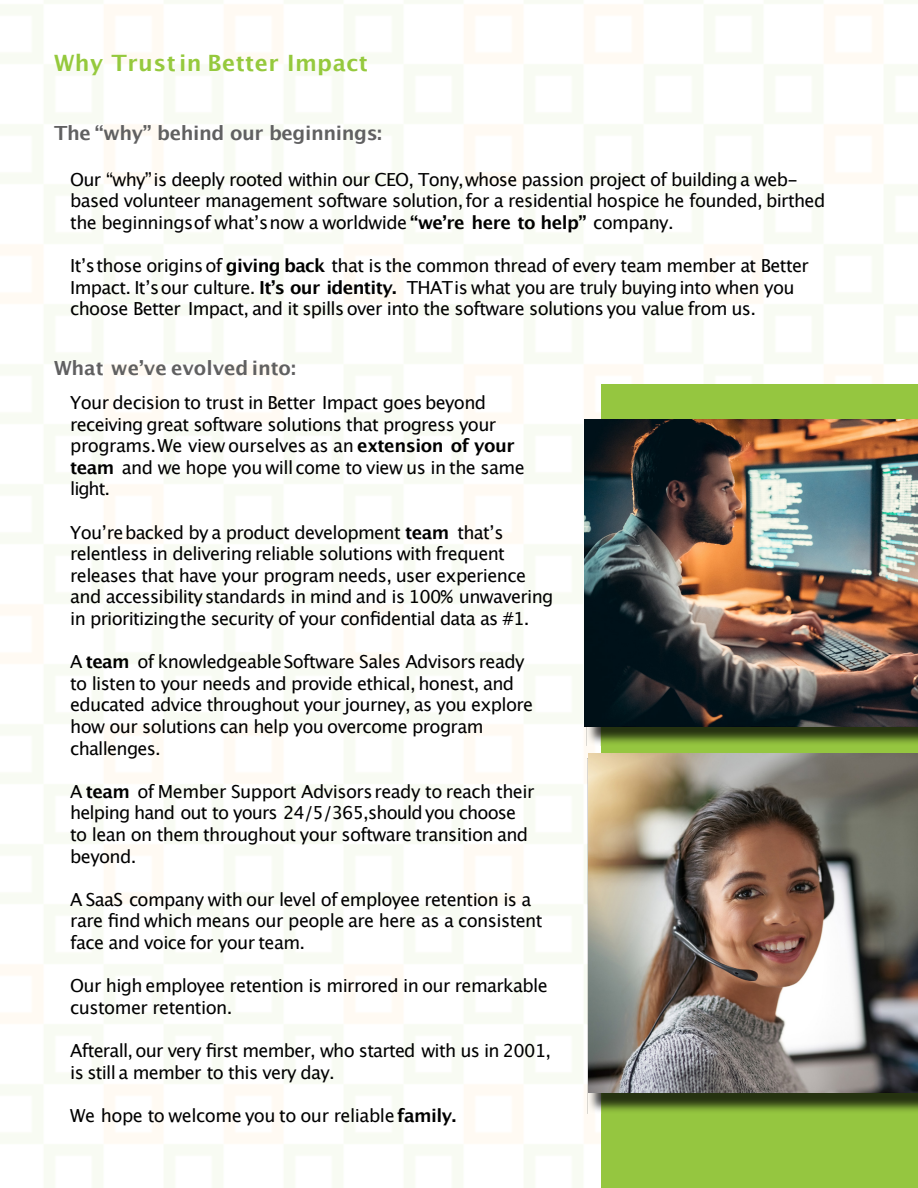
<style>
.page{position:relative;width:918px;height:1188px;background:#fff}
.page>*{position:absolute;margin:0;border:0;box-sizing:border-box;transform-origin:0 0}
.t1{font:700 22.5px "Lucida Grande";letter-spacing:.02em;color:#95c93d}
.t2{font:700 19.5px "Lucida Grande";letter-spacing:-.02em;color:#606061}
.t3{font:18px/21.6px "Lucida Grande";letter-spacing:-.035em;color:#000}
.s1{font-weight:700}
</style>
<div class="page">
<img style="left:0;top:0;width:918px;height:1188px">
<div style="left:602px;top:384px;width:316px;height:804px;background:#95c640"></div>
<img style="left:584px;top:419px;width:334px;height:308px">
<img style="left:588px;top:759px;width:330px;height:354px">
<img style="left:589px;top:754px;width:329px;height:338px">
<p class="t1" style="left:54px;top:54px;width:315px">Why Trust in Better Impact</p>
<p class="t2" style="left:54px;top:125px;width:330px">The “why” behind our beginnings:</p>
<p class="t3" style="left:70px;top:170px;width:757px">Our “why”is deeply rooted within our CEO, Tony,whose passion project of building a web&shy;based volunteer management software solution, for a residential hospice he founded, birthed the beginningsof whatʼsnow a worldwide <span class="s1">“weʼre here to help”</span> company.</p>
<p class="t3" style="left:70px;top:256px;width:740px">Itʼsthose originsof <span class="s1">giving back</span> that is the common thread of every team member at Better<br>Impact. Itʼsour culture. <span class="s1">Itʼs our identity.</span> THATis what you are truly buyinginto when you choose Better Impact, and it spills over into the software solutions you value from us.</p>
<p class="t2" style="left:54px;top:359px;width:243px">What weʼve evolved into:</p>
<p class="t3" style="left:70px;top:393px;width:456px">Your decision to trust in Better Impact goes beyond receiving great software solutions that progress your programs.We view ourselves as an <span class="s1">extension of your team</span> and we hope you willcome to view us in the same light.</p>
<p class="t3" style="left:70px;top:523px;width:485px">Youʼrebacked by a product development <span class="s1">team</span> thatʼs relentless in delivering reliable solutions with frequent releases that have your program needs, user experience and accessibilitystandards in mind and is 100% unwavering in prioritizingthe security of your confidential data as #1.</p>
<p class="t3" style="left:70px;top:652px;width:465px">A <span class="s1">team</span> of knowledgeableSoftware Sales Advisors ready to listen to your needs and provide ethical, honest, and educated advice throughout your journey, as you explore how our solutions can help you overcome program challenges.</p>
<p class="t3" style="left:70px;top:782px;width:466px">A <span class="s1">team</span> of Member Support Advisorsready to reach their helping hand out to yours 24/5/365,should you choose to lean on them throughout your software transition and beyond.</p>
<p class="t3" style="left:70px;top:890px;width:474px">A SaaS company with our level of employee retention is a rare find which means our people are here as a consistent face and voice for your team.</p>
<p class="t3" style="left:70px;top:976px;width:479px">Our high employee retention is mirrored in our remarkable customer retention.</p>
<p class="t3" style="left:70px;top:1041px;width:482px">Afterall, our very first member, who started with us in 2001, is still a member to this very day.</p>
<p class="t3" style="left:70px;top:1106px;width:388px">We hope to welcome you to our reliable <span class="s1">family.</span></p>
</div>
